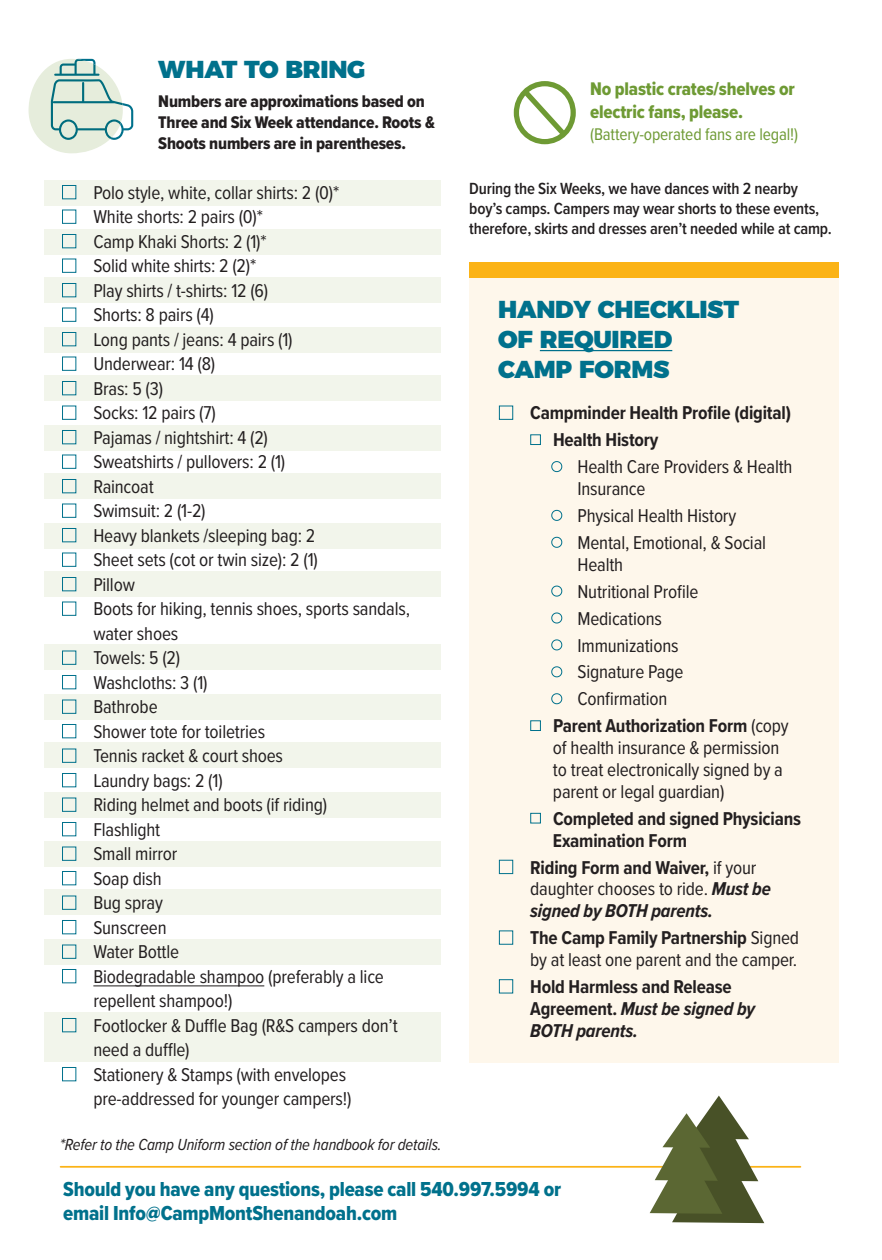
<style>
.page{position:relative;width:882px;height:1260px;background:#fff}
.page>*{position:absolute;margin:0;border:0;box-sizing:border-box;transform-origin:0 0}
.t1{font:900 24.5px/29.8px "Montserrat";letter-spacing:-.01em;color:#00718c}
.t2{font:21px/24.5px "Proxima Nova Cond Extrabld";letter-spacing:-.01em;color:#00718c}
.t3{font:19.25px/21.9px "Proxima Nova Cond";letter-spacing:-.01em;color:#231f20}
.t4{font:700 19.25px/21.9px "Proxima Nova Cond";letter-spacing:-.01em;color:#231f20}
.t5{font:18.9px/22.8px "Proxima Nova Cond Extrabld";letter-spacing:-.01em;color:#6e9a34}
.t6{font:17.5px/21px "Proxima Nova Cond Extrabld";letter-spacing:-.01em;color:#231f20}
.t7{font:17.5px "Proxima Nova Cond";letter-spacing:-.01em;color:#6e9a34}
.t8{font:600 16.8px/20.1px "Proxima Nova Cond";letter-spacing:-.01em;color:#231f20}
.t9{font:italic 16.62px "Proxima Nova Cond";letter-spacing:-.01em;color:#231f20}
.s1{color:#00718c}
.s2{font-weight:700}
.s3{font-weight:700;font-style:italic}
.s4{font-style:italic}
</style>
<div class="page">
<div style="left:44px;top:180px;width:397px;height:25px;background:#f2f5eb"></div>
<div style="left:44px;top:230px;width:397px;height:25px;background:#f2f5eb"></div>
<div style="left:44px;top:278px;width:397px;height:25px;background:#f2f5eb"></div>
<div style="left:44px;top:328px;width:397px;height:25px;background:#f2f5eb"></div>
<div style="left:44px;top:376px;width:397px;height:25px;background:#f2f5eb"></div>
<div style="left:44px;top:425px;width:397px;height:26px;background:#f2f5eb"></div>
<div style="left:44px;top:474px;width:397px;height:25px;background:#f2f5eb"></div>
<div style="left:44px;top:523px;width:397px;height:25px;background:#f2f5eb"></div>
<div style="left:44px;top:694px;width:397px;height:25px;background:#f2f5eb"></div>
<div style="left:44px;top:742px;width:397px;height:25px;background:#f2f5eb"></div>
<div style="left:44px;top:792px;width:397px;height:25px;background:#f2f5eb"></div>
<div style="left:44px;top:842px;width:397px;height:25px;background:#f2f5eb"></div>
<div style="left:44px;top:890px;width:397px;height:25px;background:#f2f5eb"></div>
<div style="left:44px;top:940px;width:397px;height:25px;background:#f2f5eb"></div>
<div style="left:44px;top:1013px;width:397px;height:49px;background:#f2f5eb"></div>
<div style="left:44px;top:571px;width:397px;height:25px;background:#f2f5eb"></div>
<div style="left:44px;top:645px;width:397px;height:25px;background:#f2f5eb"></div>
<div style="left:469px;top:270px;width:370px;height:792px;background:#fef7eb"></div>
<div style="left:29px;top:59px;width:94px;height:94px;background:#e6eddc;border-radius:43px"></div>
<hr style="left:93px;top:985px;width:171px;height:1px;background:#231f20">
<hr style="left:540px;top:350px;width:132px;height:1px;background:#00718c">
<hr style="left:61px;top:1166px;width:739px;height:2px;background:#fbb316">
<svg style="left:650px;top:1096px;width:114px;height:127px"></svg>
<svg style="left:51px;top:59px;width:82px;height:81px"></svg>
<div style="left:514px;top:81px;width:62px;height:63px;border:5px solid #6e9a34;border-radius:50%"></div>
<svg style="left:517px;top:84px;width:53px;height:56px"></svg>
<div style="left:469px;top:262px;width:370px;height:16px;background:#fbb316"></div>
<p class="t1" style="left:158px;top:53px;width:209px">WHAT TO BRING</p>
<p class="t6" style="left:158px;top:91px;width:278px">Numbers are approximations based on<br>Three and Six Week attendance. Roots &amp;<br>Shoots numbers are in parentheses.</p>
<p class="t3" style="left:62px;top:181px;width:279px"><span class="s1">■</span> Polo style, white, collar shirts: 2 (0)*</p>
<p class="t3" style="left:62px;top:205px;width:203px"><span class="s1">■</span> White shorts: 2 pairs (0)*</p>
<p class="t3" style="left:62px;top:230px;width:206px"><span class="s1">■</span> Camp Khaki Shorts: 2 (1)*</p>
<p class="t3" style="left:62px;top:254px;width:196px"><span class="s1">■</span> Solid white shirts: 2 (2)*</p>
<p class="t3" style="left:62px;top:279px;width:208px"><span class="s1">■</span> Play shirts / t-shirts: 12 (6)</p>
<p class="t3" style="left:62px;top:303px;width:154px"><span class="s1">■</span> Shorts: 8 pairs (4)</p>
<p class="t3" style="left:62px;top:328px;width:232px"><span class="s1">■</span> Long pants / jeans: 4 pairs (1)</p>
<p class="t3" style="left:62px;top:352px;width:155px"><span class="s1">■</span> Underwear: 14 (8)</p>
<p class="t3" style="left:62px;top:377px;width:103px"><span class="s1">■</span> Bras: 5 (3)</p>
<p class="t3" style="left:62px;top:401px;width:155px"><span class="s1">■</span> Socks: 12 pairs (7)</p>
<p class="t3" style="left:62px;top:426px;width:208px"><span class="s1">■</span> Pajamas / nightshirt: 4 (2)</p>
<p class="t3" style="left:62px;top:450px;width:225px"><span class="s1">■</span> Sweatshirts / pullovers: 2 (1)</p>
<p class="t3" style="left:62px;top:475px;width:93px"><span class="s1">■</span> Raincoat</p>
<p class="t3" style="left:62px;top:499px;width:145px"><span class="s1">■</span> Swimsuit: 2 (1-2)</p>
<p class="t3" style="left:62px;top:524px;width:255px"><span class="s1">■</span> Heavy blankets /sleeping bag: 2</p>
<p class="t3" style="left:62px;top:548px;width:258px"><span class="s1">■</span> Sheet sets (cot or twin size): 2 (1)</p>
<p class="t3" style="left:62px;top:573px;width:75px"><span class="s1">■</span> Pillow</p>
<p class="t3" style="left:93px;top:596px;width:318px;line-height:24.5px;text-indent:-31px"><span class="s1">■</span> Boots for hiking, tennis shoes, sports sandals, water shoes</p>
<p class="t3" style="left:62px;top:646px;width:120px"><span class="s1">■</span> Towels: 5 (2)</p>
<p class="t3" style="left:62px;top:671px;width:147px"><span class="s1">■</span> Washcloths: 3 (1)</p>
<p class="t3" style="left:62px;top:695px;width:97px"><span class="s1">■</span> Bathrobe</p>
<p class="t3" style="left:62px;top:720px;width:205px"><span class="s1">■</span> Shower tote for toiletries</p>
<p class="t3" style="left:62px;top:744px;width:223px"><span class="s1">■</span> Tennis racket &amp; court shoes</p>
<p class="t3" style="left:62px;top:769px;width:162px"><span class="s1">■</span> Laundry bags: 2 (1)</p>
<p class="t3" style="left:62px;top:793px;width:267px"><span class="s1">■</span> Riding helmet and boots (if riding)</p>
<p class="t3" style="left:62px;top:818px;width:100px"><span class="s1">■</span> Flashlight</p>
<p class="t3" style="left:62px;top:842px;width:117px"><span class="s1">■</span> Small mirror</p>
<p class="t3" style="left:62px;top:867px;width:101px"><span class="s1">■</span> Soap dish</p>
<p class="t3" style="left:62px;top:891px;width:103px"><span class="s1">■</span> Bug spray</p>
<p class="t3" style="left:62px;top:916px;width:106px"><span class="s1">■</span> Sunscreen</p>
<p class="t3" style="left:62px;top:940px;width:119px"><span class="s1">■</span> Water Bottle</p>
<p class="t3" style="left:93px;top:963px;width:292px;line-height:24.5px;text-indent:-32px"><span class="s1">■</span> Biodegradable shampoo (preferably a lice repellent shampoo!)</p>
<p class="t3" style="left:93px;top:1012px;width:306px;line-height:24.5px;text-indent:-31px"><span class="s1">■</span> Footlocker &amp; Duffle Bag (R&amp;S campers don’t need a duffle)</p>
<p class="t3" style="left:62px;top:1061px;width:291px;line-height:24.5px;text-align:right"><span class="s1">■</span> Stationery &amp; Stamps (with envelopes pre-addressed for younger campers!)</p>
<p class="t9" style="left:60px;top:1132px;width:384px">*Refer to the Camp Uniform section of the handbook for details.</p>
<p class="t5" style="left:590px;top:77px;width:206px">No plastic crates/shelves or electric fans, please.</p>
<p class="t7" style="left:590px;top:122px;width:209px">(Battery-operated fans are legal!)</p>
<p class="t8" style="left:469px;top:178px;width:364px">During the Six Weeks, we have dances with 2 nearby boy’s camps. Campers may wear shorts to these events, therefore, skirts and dresses aren’t needed while at camp.</p>
<p class="t1" style="left:498px;top:293px;width:242px">HANDY CHECKLIST<br>OF REQUIRED<br>CAMP FORMS</p>
<p class="t4" style="left:499px;top:402px;width:294px"><span class="s1">■</span> Campminder Health Profile (digital)</p>
<p class="t4" style="left:530px;top:429px;width:130px"><span class="s1">■</span> Health History</p>
<p class="t3" style="left:578px;top:455px;width:217px;text-indent:-26px"><span class="s1">●</span> Health Care Providers &amp; Health<br>Insurance</p>
<p class="t3" style="left:551px;top:504px;width:187px"><span class="s1">●</span> Physical Health History</p>
<p class="t3" style="left:578px;top:531px;width:190px;text-indent:-26px"><span class="s1">●</span> Mental, Emotional, &amp; Social<br>Health</p>
<p class="t3" style="left:551px;top:580px;width:149px"><span class="s1">●</span> Nutritional Profile</p>
<p class="t3" style="left:551px;top:606px;width:112px"><span class="s1">●</span> Medications</p>
<p class="t3" style="left:551px;top:633px;width:129px"><span class="s1">●</span> Immunizations</p>
<p class="t3" style="left:551px;top:660px;width:134px"><span class="s1">●</span> Signature Page</p>
<p class="t3" style="left:551px;top:687px;width:118px"><span class="s1">●</span> Confirmation</p>
<p class="t3" style="left:553px;top:714px;width:237px;text-indent:-23px"><span class="s1">■</span> <span class="s2">Parent Authorization Form</span> (copy of health insurance &amp; permission to treat electronically signed by a parent or legal guardian)</p>
<p class="t4" style="left:553px;top:807px;width:250px;text-indent:-23px"><span class="s1">■</span> Completed and signed Physicians<br>Examination Form</p>
<p class="t3" style="left:530px;top:855px;width:242px;text-indent:-32px"><span class="s1">■</span> <span class="s2">Riding Form and Waiver,</span> if your daughter chooses to ride. <span class="s3">Must be signed by BOTH parents.</span></p>
<p class="t3" style="left:499px;top:926px;width:302px;text-align:right"><span class="s1">■</span> <span class="s2">The Camp Family Partnership</span> Signed by at least one parent and the camper.</p>
<p class="t4" style="left:530px;top:975px;width:226px;text-indent:-32px"><span class="s1">■</span> Hold Harmless and Release<br>Agreement. <span class="s4">Must be signed by<br>BOTH parents.</span></p>
<p class="t2" style="left:63px;top:1176px;width:499px">Should you have any questions, please call 540.997.5994 or email Info@CampMontShenandoah.com</p>
</div>
